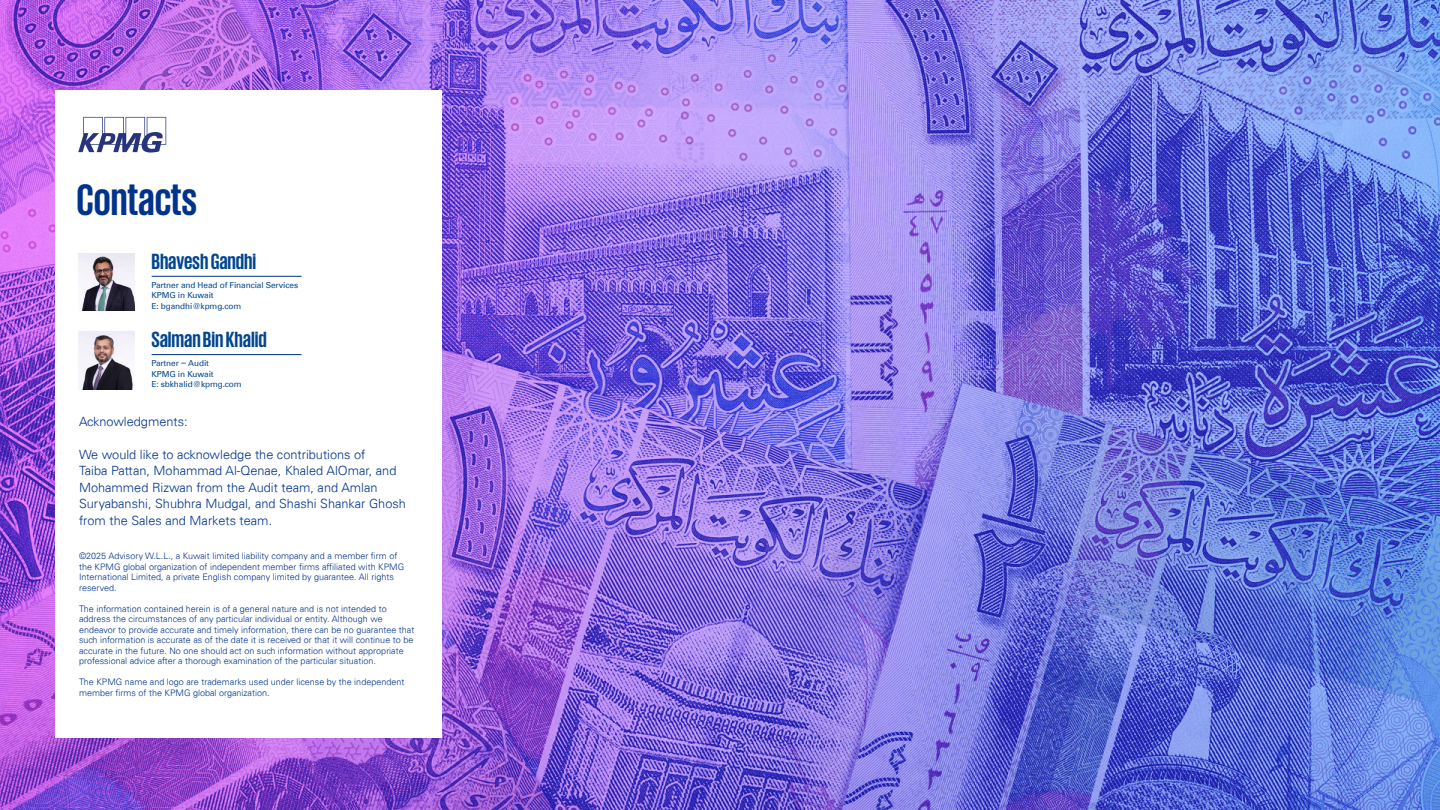
<style>
.page{position:relative;width:1440px;height:810px;background:#fff}
.page>*{position:absolute;margin:0;border:0;box-sizing:border-box;transform-origin:0 0}
.t1{font:700 45px "KPMG";letter-spacing:-.005em;color:#00338c}
.t2{font:700 22.5px "KPMG";color:#004690}
.t3{font:300 12.75px/16.5px "Univers 45";color:#00338c}
.t4{font:300 9px/10.5px "Univers 45";color:#00338c}
.t5{font:8.25px/10.5px "Universfor KPMG";letter-spacing:-.01em;color:#004690}
.s1{font-family:"Expressway Rg";font-weight:700}
</style>
<div class="page">
<img style="left:0;top:0;width:1440px;height:810px">
<div style="left:56px;top:90px;width:386px;height:647px;background:#fff"></div>
<svg style="left:78px;top:117px;width:88px;height:36px"></svg>
<img style="left:78px;top:253px;width:56px;height:57px">
<img style="left:78px;top:331px;width:56px;height:59px">
<hr style="left:152px;top:276px;width:150px;height:1px;background:#00338c">
<hr style="left:152px;top:354px;width:150px;height:1px;background:#00338c">
<h1 class="t1" style="left:76px;top:177px;width:122px">Contacts</h1>
<h2 class="t2" style="left:151px;top:250px;width:106px">Bhavesh Gandhi</h2>
<p class="t5" style="left:151px;top:280px;width:148px">Partner and Head of Financial Services<br>KPMG in Kuwait<br>E: bgandhi@kpmg.com</p>
<h2 class="t2" style="left:151px;top:328px;width:117px">Salman Bin Khalid</h2>
<p class="t5" style="left:151px;top:358px;width:92px">Partner <span class="s1">−</span> Audit<br>KPMG in Kuwait<br>E: sbkhalid@kpmg.com</p>
<h3 class="t3" style="left:79px;top:413px;width:110px">Acknowledgments:</h3>
<p class="t3" style="left:79px;top:446px;width:328px">We would like to acknowledge the contributions of<br>Taiba Pattan, Mohammad Al-Qenae, Khaled AlOmar, and Mohammed Rizwan from the Audit team, and Amlan Suryabanshi, Shubhra Mudgal, and Shashi Shankar Ghosh from the Sales and Markets team.</p>
<p class="t4" style="left:79px;top:551px;width:327px">©2025 Advisory W.L.L., a Kuwait limited liability company and a member firm of the KPMG global organization of independent member firms affiliated with KPMG International Limited, a private English company limited by guarantee. All rights reserved.</p>
<p class="t4" style="left:79px;top:604px;width:337px">The information contained herein is of a general nature and is not intended to address the circumstances of any particular individual or entity. Although we endeavor to provide accurate and timely information, there can be no guarantee that such information is accurate as of the date it is received or that it will continue to be accurate in the future. No one should act on such information without appropriate professional advice after a thorough examination of the particular situation.</p>
<p class="t4" style="left:79px;top:677px;width:327px">The KPMG name and logo are trademarks used under license by the independent member firms of the KPMG global organization.</p>
</div>
